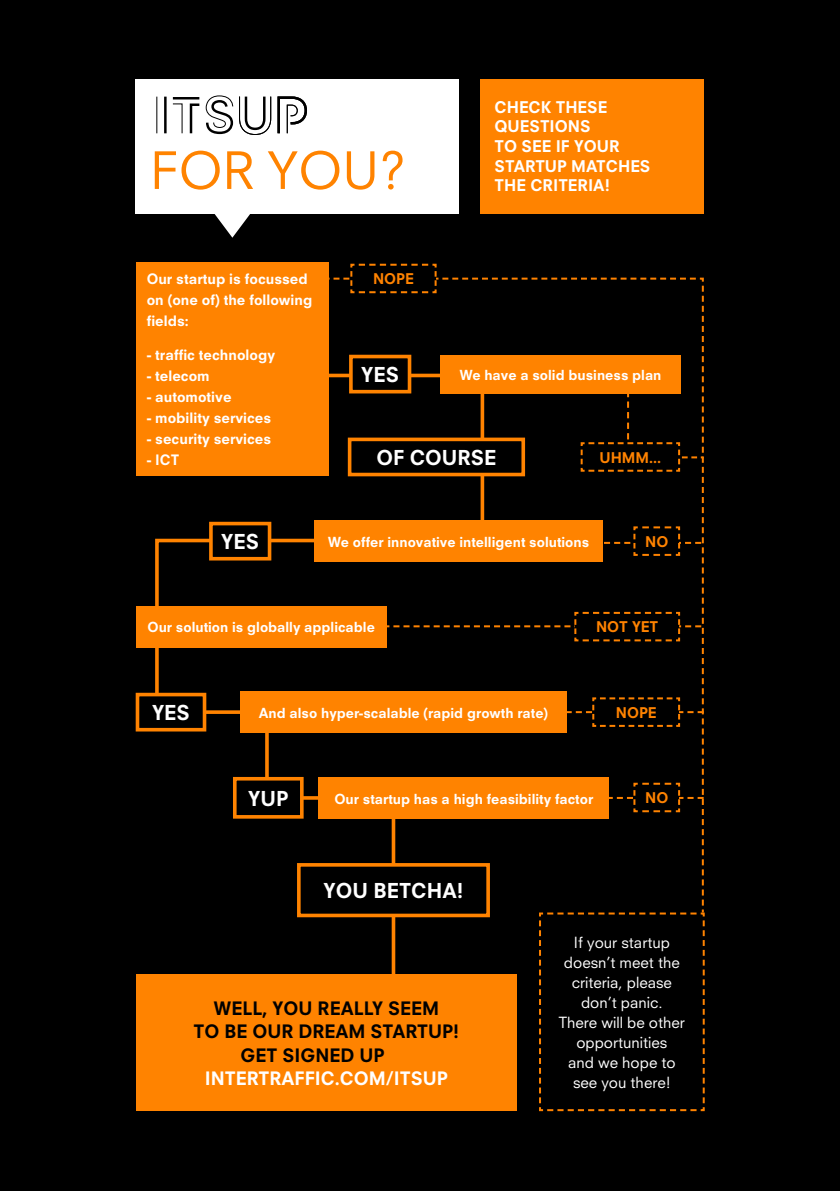
<style>
.page{position:relative;width:840px;height:1191px;background:#fff}
.page>*{position:absolute;margin:0;border:0;box-sizing:border-box;transform-origin:0 0}
.Paragraph_Style_1{font:50px "Neuzeit S";color:#ff8300}
.Paragraph_Style_1-2{font:800 20px "Neuzeit S";color:#fff}
.Paragraph_Style_1-3{font:800 18px/23.4px "Neuzeit S";color:#000;text-align:center}
.Paragraph_Style_1-4{font:800 18px "Neuzeit S";color:#fff}
.Paragraph_Style_1-5{font:800 15.8px/19.6px "Neuzeit S";color:#fff}
.Paragraph_Style_1-6{font:15px/20px "Neuzeit S";color:#fff;text-align:center}
.Paragraph_Style_1-7{font:800 14.4px "Neuzeit S";color:#ff8300}
.Paragraph_Style_1-8{font:800 14px/21px "Neuzeit S";color:#fff}
.Paragraph_Style_1-9{font:800 13.6px "Neuzeit S";color:#fff}
.s1{color:#ff8300}
</style>
<div class="page">
<div style="left:0;top:0;width:839px;height:1191px;background:#000"></div>
<div style="left:136px;top:974px;width:380px;height:137px;background:#ff8300"></div>
<svg style="left:214px;top:213px;width:36px;height:25px"></svg>
<div style="left:480px;top:79px;width:223px;height:135px;background:#ff8300"></div>
<div style="left:135px;top:79px;width:323px;height:134px;background:#fff"></div>
<hr style="left:164px;top:97px;width:2px;height:36px;background:#000">
<hr style="left:156px;top:97px;width:1px;height:36px;background:#000">
<svg style="left:172px;top:95px;width:135px;height:40px"></svg>
<div style="left:136px;top:693px;width:70px;height:38px;border:4px solid #ff8300"></div>
<svg style="left:153px;top:263px;width:552px;height:849px"></svg>
<div style="left:136px;top:606px;width:250px;height:41px;background:#ff8300"></div>
<div style="left:136px;top:262px;width:193px;height:214px;background:#ff8300"></div>
<p class="Paragraph_Style_1" style="left:150px;top:140px;width:257px">FOR YOU?</p>
<p class="Paragraph_Style_1-5" style="left:494px;top:97px;width:114px">CHECK THESE</p>
<p class="Paragraph_Style_1-5" style="left:494px;top:116px;width:157px">QUESTIONS<br>TO SEE IF YOUR<br>STARTUP MATCHES</p>
<p class="Paragraph_Style_1-5" style="left:494px;top:175px;width:117px">THE CRITERIA!</p>
<p class="Paragraph_Style_1-8" style="left:147px;top:268px;width:167px">Our startup is focussed on (one of) the following fields:</p>
<p class="Paragraph_Style_1-8" style="left:147px;top:344px;width:130px">- traffic technology</p>
<p class="Paragraph_Style_1-8" style="left:147px;top:365px;width:64px">- telecom</p>
<p class="Paragraph_Style_1-8" style="left:147px;top:386px;width:86px">- automotive</p>
<p class="Paragraph_Style_1-8" style="left:147px;top:407px;width:126px">- mobility services</p>
<p class="Paragraph_Style_1-8" style="left:147px;top:428px;width:126px">- security services</p>
<p class="Paragraph_Style_1-8" style="left:147px;top:449px;width:34px">- ICT</p>
<p class="Paragraph_Style_1-7" style="left:373px;top:270px;width:42px">NOPE</p>
<p class="Paragraph_Style_1-2" style="left:361px;top:362px;width:39px">YES</p>
<p class="Paragraph_Style_1-9" style="left:459px;top:366px;width:203px">We have a solid business plan</p>
<p class="Paragraph_Style_1-2" style="left:376px;top:445px;width:121px">OF COURSE</p>
<p class="Paragraph_Style_1-7" style="left:599px;top:448px;width:63px">UHMM...</p>
<p class="Paragraph_Style_1-2" style="left:221px;top:529px;width:39px">YES</p>
<p class="Paragraph_Style_1-9" style="left:328px;top:533px;width:263px">We offer innovative intelligent solutions</p>
<p class="Paragraph_Style_1-7" style="left:644px;top:533px;width:25px">NO</p>
<p class="Paragraph_Style_1-9" style="left:147px;top:619px;width:229px">Our solution is globally applicable</p>
<p class="Paragraph_Style_1-7" style="left:595px;top:618px;width:64px">NOT YET</p>
<p class="Paragraph_Style_1-2" style="left:152px;top:700px;width:39px">YES</p>
<p class="Paragraph_Style_1-9" style="left:259px;top:704px;width:290px">And also hyper-scalable (rapid growth rate)</p>
<p class="Paragraph_Style_1-7" style="left:615px;top:704px;width:42px">NOPE</p>
<p class="Paragraph_Style_1-2" style="left:248px;top:786px;width:41px">YUP</p>
<p class="Paragraph_Style_1-9" style="left:334px;top:790px;width:260px">Our startup has a high feasibility factor</p>
<p class="Paragraph_Style_1-7" style="left:644px;top:789px;width:25px">NO</p>
<p class="Paragraph_Style_1-2" style="left:323px;top:878px;width:141px">YOU BETCHA!</p>
<p class="Paragraph_Style_1-3" style="left:213px;top:996px;width:227px">WELL, YOU REALLY SEEM</p>
<p class="Paragraph_Style_1-3" style="left:193px;top:1019px;width:267px">TO BE OUR DREAM STARTUP!<br>GET SIGNED UP <span class="s1">AT</span></p>
<p class="Paragraph_Style_1-4" style="left:205px;top:1067px;width:244px">INTERTRAFFIC.COM/ITSUP</p>
<p class="Paragraph_Style_1-6" style="left:558px;top:932px;width:127px">If your startup doesn’t meet the criteria, please don’t panic.<br>There will be other opportunities<br>and we hope to see you there!</p>
</div>
